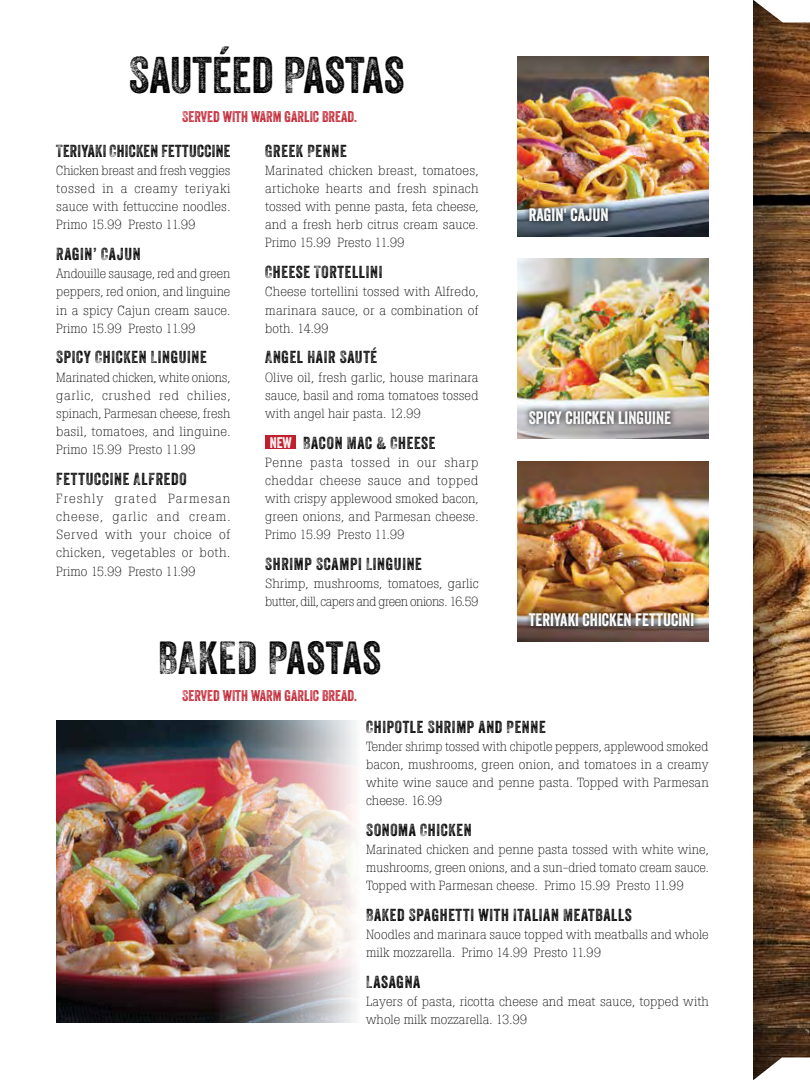
<style>
.page{position:relative;width:810px;height:1080px;background:#fff}
.page>*{position:absolute;margin:0;border:0;box-sizing:border-box;transform-origin:0 0}
.t1{font:50px "Veneer Three";color:#000}
.t2{font:45px "Veneer Three";letter-spacing:.02em;color:#000}
.t3{font:17.5px "Veneer";color:#fff}
.t4{font:16.88px "Veneer Three";letter-spacing:.04em;color:#000}
.t5{font:16.88px "Veneer Three";letter-spacing:.02em;color:#000}
.t6{font:15px "Veneer Three";color:#c01f2e}
.t7{font:300 13.12px/18.1px "Boton";color:#000;text-align:justify}
.s1{font-family:"Veneer";font-size:15px;color:#fff}
</style>
<div class="page">
<div style="left:754px;top:0;width:56px;height:1080px;background:#000;opacity:.5"></div>
<svg style="left:753px;top:0;width:57px;height:22px"></svg>
<svg style="left:753px;top:1058px;width:57px;height:22px"></svg>
<img style="left:518px;top:259px;width:191px;height:180px">
<svg style="left:524px;top:405px;width:153px;height:25px;background:#8b8a8c"></svg>
<img style="left:56px;top:720px;width:300px;height:303px">
<div style="left:265px;top:436px;width:31px;height:13px;background:#c01f2e"></div>
<img style="left:518px;top:56px;width:191px;height:180px">
<img style="left:518px;top:461px;width:191px;height:180px">
<img style="left:524px;top:202px;width:90px;height:25px">
<img style="left:523px;top:607px;width:177px;height:25px">
<h1 class="t1" style="left:129px;top:45px;width:277px">SAUTÉED PASTAS</h1>
<p class="t6" style="left:182px;top:107px;width:176px">SERVED WITH WARM GARLIC BREAD.</p>
<p class="t5" style="left:56px;top:141px;width:176px">TERIYAKI CHICKEN FETTUCCINE</p>
<p class="t7" style="left:56px;top:161px;width:176px">Chicken breast and fresh veggies tossed in a creamy teriyaki sauce with fettuccine noodles.<br>Primo 15.99 Presto 11.99</p>
<p class="t4" style="left:56px;top:244px;width:86px">RAGIN’ CAJUN</p>
<p class="t7" style="left:56px;top:265px;width:176px">Andouille sausage, red and green peppers, red onion, and linguine in a spicy Cajun cream sauce.<br>Primo 15.99 Presto 11.99</p>
<p class="t4" style="left:56px;top:347px;width:152px">SPICY CHICKEN LINGUINE</p>
<p class="t7" style="left:56px;top:368px;width:176px">Marinated chicken, white onions, garlic, crushed red chilies, spinach, Parmesan cheese, fresh basil, tomatoes, and linguine.<br>Primo 15.99 Presto 11.99</p>
<p class="t4" style="left:56px;top:469px;width:132px">FETTUCCINE ALFREDO</p>
<p class="t7" style="left:56px;top:489px;width:176px">Freshly grated Parmesan cheese, garlic and cream.<br>Served with your choice of chicken, vegetables or both.<br>Primo 15.99 Presto 11.99</p>
<p class="t4" style="left:265px;top:141px;width:83px">GREEK PENNE</p>
<p class="t7" style="left:265px;top:161px;width:215px">Marinated chicken breast, tomatoes, artichoke hearts and fresh spinach tossed with penne pasta, feta cheese, and a fresh herb citrus cream sauce.<br>Primo 15.99 Presto 11.99</p>
<p class="t4" style="left:265px;top:262px;width:119px">CHEESE TORTELLINI</p>
<p class="t7" style="left:265px;top:283px;width:215px">Cheese tortellini tossed with Alfredo, marinara sauce, or a combination of both. 14.99</p>
<p class="t4" style="left:265px;top:347px;width:114px">ANGEL HAIR SAUTÉ</p>
<p class="t7" style="left:265px;top:368px;width:215px">Olive oil, fresh garlic, house marinara sauce, basil and roma tomatoes tossed with angel hair pasta. 12.99</p>
<p class="t4" style="left:270px;top:432px;width:167px"><span class="s1">NEW</span> BACON MAC &amp; CHEESE</p>
<p class="t7" style="left:265px;top:453px;width:215px">Penne pasta tossed in our sharp cheddar cheese sauce and topped with crispy applewood smoked bacon, green onions, and Parmesan cheese.<br>Primo 15.99 Presto 11.99</p>
<p class="t4" style="left:265px;top:554px;width:158px">SHRIMP SCAMPI LINGUINE</p>
<p class="t7" style="left:265px;top:575px;width:215px">Shrimp, mushrooms, tomatoes, garlic butter, dill, capers and green onions. 16.59</p>
<h2 class="t2" style="left:158px;top:631px;width:225px">BAKED PASTAS</h2>
<p class="t6" style="left:182px;top:686px;width:176px">SERVED WITH WARM GARLIC BREAD.</p>
<h3 class="t3" style="left:529px;top:204px;width:81px">RAGIN' CAJUN</h3>
<h3 class="t3" style="left:529px;top:407px;width:144px">SPICY CHICKEN LINGUINE</h3>
<h3 class="t3" style="left:529px;top:609px;width:167px">TERIYAKI CHICKEN FETTUCINI</h3>
<p class="t4" style="left:366px;top:716px;width:181px">CHIPOTLE SHRIMP AND PENNE</p>
<p class="t7" style="left:366px;top:737px;width:344px">Tender shrimp tossed with chipotle peppers, applewood smoked bacon, mushrooms, green onion, and tomatoes in a creamy white wine sauce and penne pasta. Topped with Parmesan cheese. 16.99</p>
<p class="t4" style="left:366px;top:820px;width:107px">SONOMA CHICKEN</p>
<p class="t7" style="left:366px;top:841px;width:344px">Marinated chicken and penne pasta tossed with white wine, mushrooms, green onions, and a sun-dried tomato cream sauce.<br>Topped with Parmesan cheese. Primo 15.99 Presto 11.99</p>
<p class="t4" style="left:366px;top:905px;width:267px">BAKED SPAGHETTI WITH ITALIAN MEATBALLS</p>
<p class="t7" style="left:366px;top:926px;width:344px">Noodles and marinara sauce topped with meatballs and whole milk mozzarella. Primo 14.99 Presto 11.99</p>
<p class="t4" style="left:366px;top:972px;width:56px">LASAGNA</p>
<p class="t7" style="left:366px;top:993px;width:344px">Layers of pasta, ricotta cheese and meat sauce, topped with whole milk mozzarella. 13.99</p>
</div>
